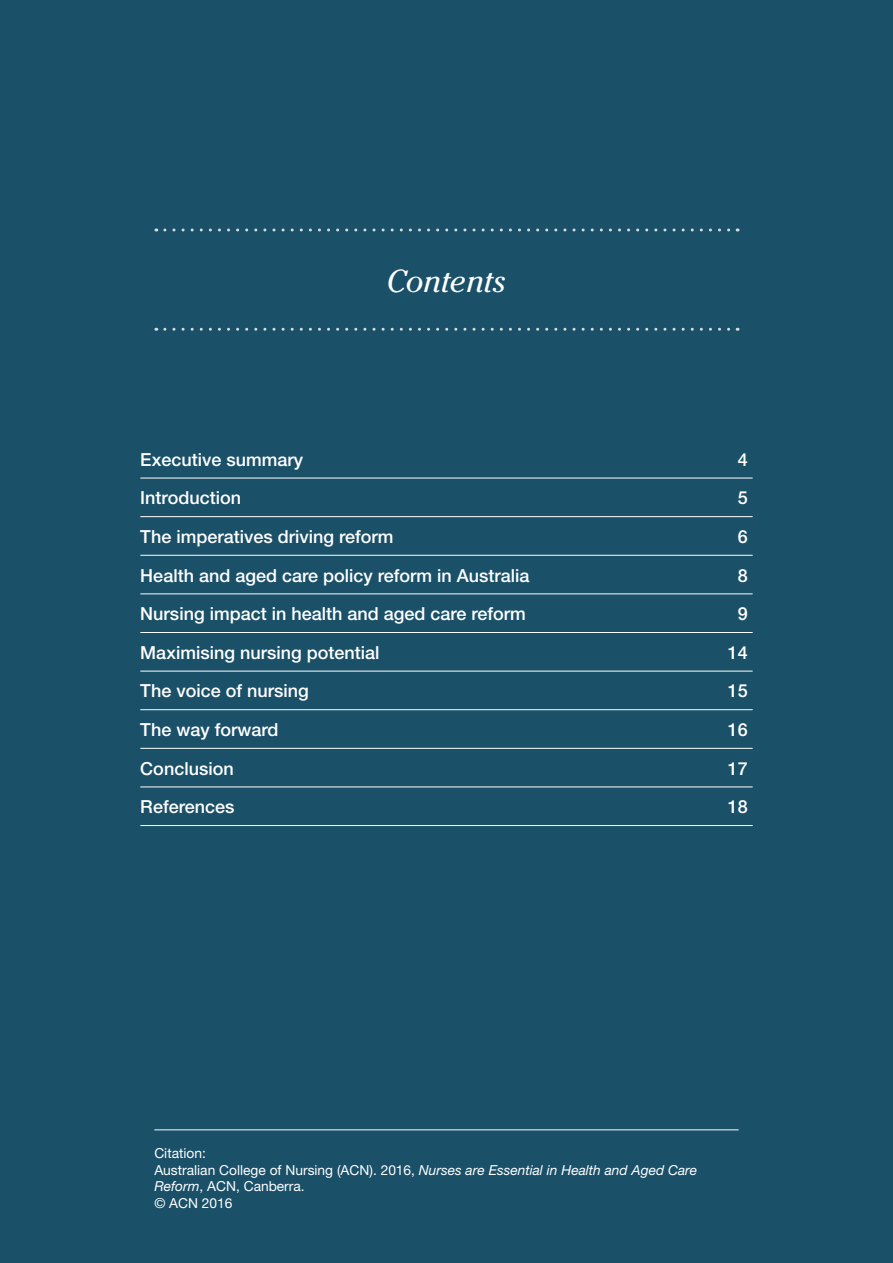
<style>
.page{position:relative;width:893px;height:1263px;background:#1a5068}
.page>*{position:absolute;margin:0;border:0;box-sizing:border-box;transform-origin:0 0}
.t1{font:italic 31.5px "Cheltenham Std";color:#fff}
.t2{font:500 18px "Helvetica Neue LT Std";color:#fff}
.t3{font:13.8px/16.5px "Helvetica Neue LT Std";color:#fff}
.s1{font-style:italic}
</style>
<div class="page">
<hr style="left:154px;top:1129px;width:585px;height:1px;background:#fff">
<svg style="left:165px;top:328px;width:573px;height:3px"></svg>
<svg style="left:165px;top:228px;width:573px;height:3px"></svg>
<hr style="left:140px;top:478px;width:613px;height:1px;background:#fff">
<hr style="left:140px;top:516px;width:613px;height:1px;background:#fff">
<hr style="left:140px;top:555px;width:613px;height:1px;background:#fff">
<hr style="left:140px;top:593px;width:613px;height:1px;background:#fff">
<hr style="left:140px;top:632px;width:613px;height:1px;background:#fff">
<hr style="left:140px;top:671px;width:613px;height:1px;background:#fff">
<hr style="left:140px;top:709px;width:613px;height:1px;background:#fff">
<hr style="left:140px;top:748px;width:613px;height:1px;background:#fff">
<hr style="left:140px;top:786px;width:613px;height:1px;background:#fff">
<hr style="left:140px;top:825px;width:613px;height:1px;background:#fff">
<h1 class="t1" style="left:387px;top:262px;width:121px">Contents</h1>
<p class="t2" style="left:140px;top:448px;width:164px">Executive summary</p>
<p class="t2" style="left:738px;top:448px;width:12px">4</p>
<p class="t2" style="left:140px;top:487px;width:102px">Introduction</p>
<p class="t2" style="left:738px;top:487px;width:12px">5</p>
<p class="t2" style="left:140px;top:526px;width:255px">The imperatives driving reform</p>
<p class="t2" style="left:738px;top:526px;width:12px">6</p>
<p class="t2" style="left:140px;top:564px;width:391px">Health and aged care policy reform in Australia</p>
<p class="t2" style="left:738px;top:564px;width:12px">8</p>
<p class="t2" style="left:140px;top:603px;width:387px">Nursing impact in health and aged care reform</p>
<p class="t2" style="left:738px;top:603px;width:12px">9</p>
<p class="t2" style="left:140px;top:642px;width:241px">Maximising nursing potential</p>
<p class="t2" style="left:728px;top:642px;width:22px">14</p>
<p class="t2" style="left:140px;top:680px;width:170px">The voice of nursing</p>
<p class="t2" style="left:728px;top:680px;width:22px">15</p>
<p class="t2" style="left:140px;top:719px;width:140px">The way forward</p>
<p class="t2" style="left:728px;top:719px;width:22px">16</p>
<p class="t2" style="left:140px;top:757px;width:95px">Conclusion</p>
<p class="t2" style="left:728px;top:757px;width:22px">17</p>
<p class="t2" style="left:140px;top:796px;width:96px">References</p>
<p class="t2" style="left:728px;top:796px;width:22px">18</p>
<p class="t3" style="left:154px;top:1145px;width:544px">Citation:<br>Australian College of Nursing (ACN). 2016, <span class="s1">Nurses are Essential in Health and Aged Care<br>Reform</span>, ACN, Canberra.<br>© ACN 2016</p>
</div>
